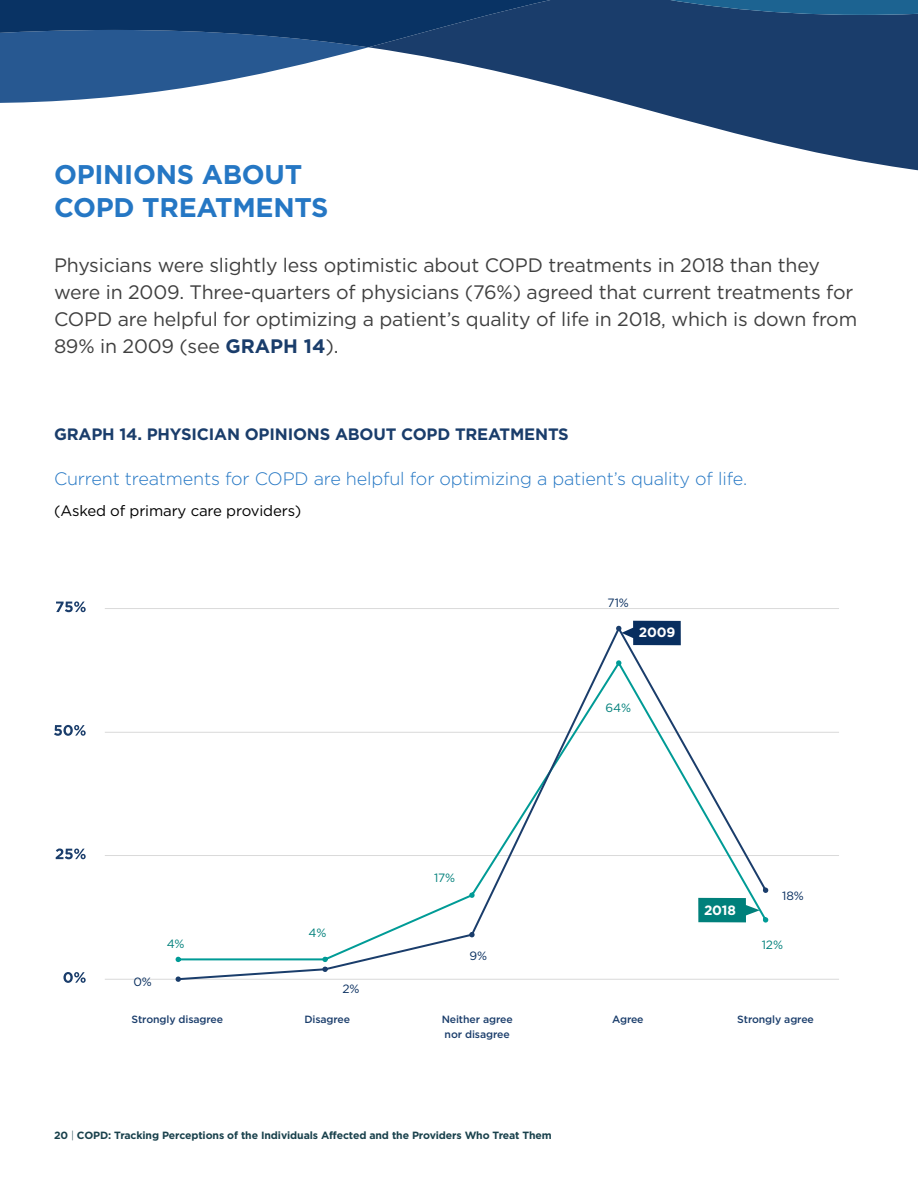
<style>
.page{position:relative;width:918px;height:1188px;background:#fff}
.page>*{position:absolute;margin:0;border:0;box-sizing:border-box;transform-origin:0 0}
.t1{font:700 27px/33px "Gotham";letter-spacing:-.01em;color:#2577c4}
.t2{font:19.5px/27px "Gotham";letter-spacing:-.01em;color:#404040}
.t3{font:300 18px "Gotham";letter-spacing:-.01em;color:#2577c4}
.t4{font:700 16.5px "Gotham";letter-spacing:-.01em;color:#1a3d6b}
.t5{font:15px "Gotham";letter-spacing:-.01em;color:#000}
.t6{font:700 13.5px "Gotham";letter-spacing:-.01em;color:#fff}
.t7{font:12px "Gotham";color:#00807b}
.t8{font:12px "Gotham";color:#082e5f}
.t9{font:700 10.5px "Gotham";letter-spacing:-.01em;color:#19414c}
.t10{font:500 10.5px/15px "Gotham";letter-spacing:-.01em;color:#1a3d6b}
.s1{font-weight:700;color:#1a3d6b}
.s2{font-weight:300}
</style>
<div class="page">
<svg style="left:622px;top:103px;width:296px;height:68px;fill:#1a3d6b"></svg>
<svg style="left:0;top:0;width:918px;height:103px"></svg>
<hr style="left:105px;top:732px;width:734px;height:1px;background:#c7c7c7">
<hr style="left:105px;top:855px;width:734px;height:1px;background:#c7c7c7">
<hr style="left:105px;top:979px;width:734px;height:1px;background:#c7c7c7">
<hr style="left:105px;top:608px;width:734px;height:1px;background:#c7c7c7">
<svg style="left:56px;top:601px;width:30px;height:11px"></svg>
<svg style="left:54px;top:725px;width:32px;height:11px"></svg>
<svg style="left:56px;top:849px;width:30px;height:10px"></svg>
<svg style="left:63px;top:972px;width:23px;height:11px"></svg>
<svg style="left:176px;top:621px;width:592px;height:361px"></svg>
<h1 class="t1" style="left:54px;top:157px;width:276px">OPINIONS ABOUT<br>COPD TREATMENTS</h1>
<p class="t2" style="left:54px;top:252px;width:805px">Physicians were slightly less optimistic about COPD treatments in 2018 than they were in 2009. Three-quarters of physicians (76%) agreed that current treatments for COPD are helpful for optimizing a patient’s quality of life in 2018, which is down from 89% in 2009 (see <span class="s1">GRAPH 14</span>).</p>
<p class="t4" style="left:54px;top:424px;width:516px">GRAPH 14. PHYSICIAN OPINIONS ABOUT COPD TREATMENTS</p>
<p class="t3" style="left:54px;top:469px;width:695px">Current treatments for COPD are helpful for optimizing a patient’s quality of life.</p>
<p class="t5" style="left:54px;top:501px;width:249px">(Asked of primary care providers)</p>
<p class="t8" style="left:133px;top:974px;width:20px">0%</p>
<p class="t7" style="left:167px;top:936px;width:19px">4%</p>
<p class="t7" style="left:308px;top:925px;width:19px">4%</p>
<p class="t8" style="left:342px;top:981px;width:19px">2%</p>
<p class="t7" style="left:434px;top:871px;width:23px">17%</p>
<p class="t8" style="left:469px;top:948px;width:19px">9%</p>
<p class="t8" style="left:608px;top:595px;width:23px">71%</p>
<p class="t6" style="left:639px;top:624px;width:38px">2009</p>
<p class="t7" style="left:606px;top:700px;width:27px">64%</p>
<p class="t6" style="left:704px;top:902px;width:33px">2018</p>
<p class="t8" style="left:782px;top:888px;width:23px">18%</p>
<p class="t7" style="left:762px;top:937px;width:23px">12%</p>
<p class="t10" style="left:132px;top:1012px;width:93px">Strongly disagree</p>
<p class="t10" style="left:304px;top:1012px;width:47px">Disagree</p>
<p class="t10" style="left:442px;top:1012px;width:73px">Neither agree nor disagree</p>
<p class="t10" style="left:612px;top:1012px;width:33px">Agree</p>
<p class="t10" style="left:737px;top:1012px;width:78px">Strongly agree</p>
<p class="t9" style="left:54px;top:1128px;width:499px">20 <span class="s2">|</span> COPD: Tracking Perceptions of the Individuals Affected and the Providers Who Treat Them</p>
</div>
